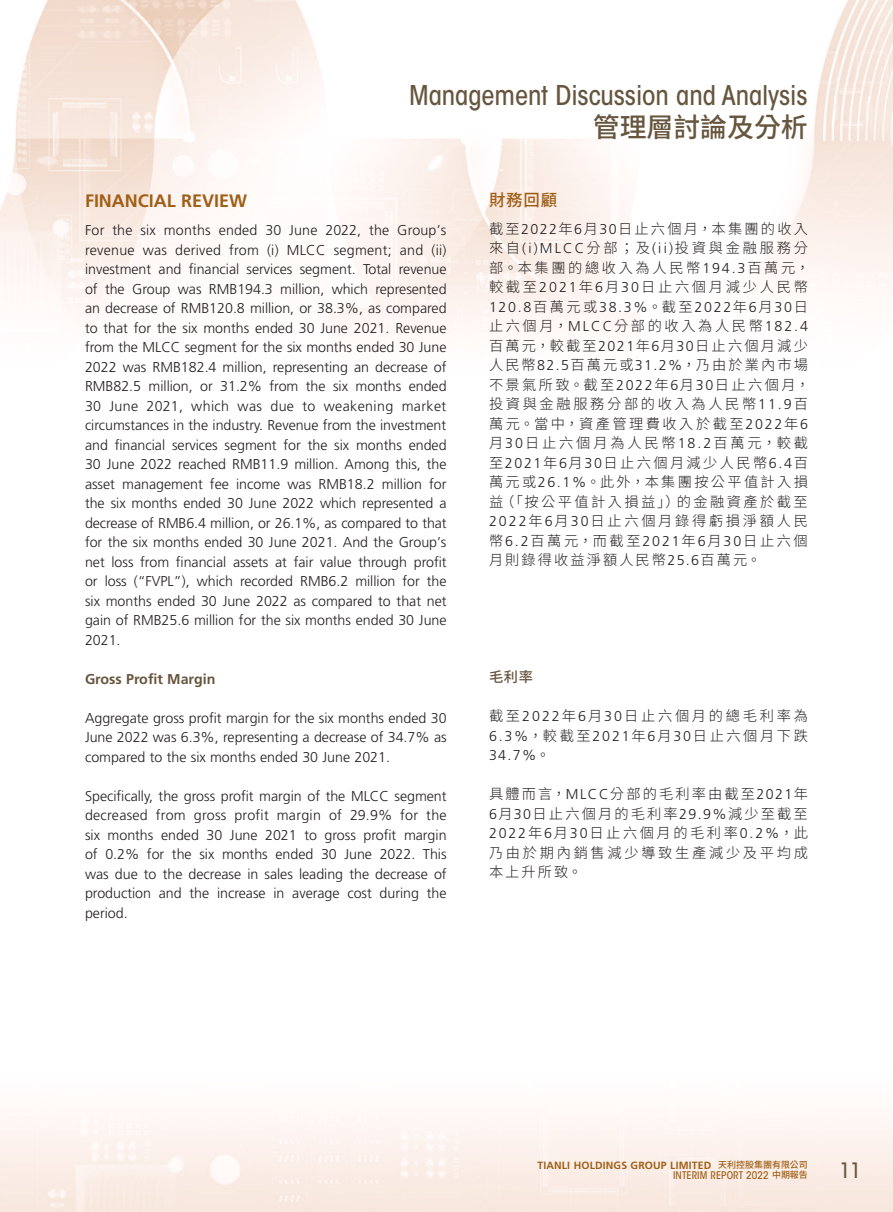
<style>
.page{position:relative;width:893px;height:1212px;background:#fff}
.page>*{position:absolute;margin:0;border:0;box-sizing:border-box;transform-origin:0 0}
.t1{font:500 condensed 27px "ITC Avant Garde Std";letter-spacing:-.005em;color:#67563e}
.t2{font:500 27px "Source Han Sans TC";letter-spacing:-.005em;color:#67563e}
.t3{font:500 condensed 21px "ITC Avant Garde Std";color:#67563e}
.Heading_1{font:700 18px "Frutiger LT Std";color:#a05f17}
.C_Heading_1{font:500 16.5px "Source Han Sans TC";color:#a05f17}
.Body_Text{font:300 14.25px/19.5px "Frutiger LT Std";color:#231f20;text-align:justify}
.C_Body_Text{font:300 14.25px/19.5px "Source Han Sans TC";letter-spacing:.18em;color:#231f20;text-align:justify}
.Heading_2{font:700 14.25px "Frutiger LT Std";color:#67563e}
.C_Heading_2{font:500 14.25px "Source Han Sans TC";color:#67563e}
.t4{font:700 10.5px "Frutiger LT Std";letter-spacing:.015em;color:#a05f17}
.t5{font:500 condensed 10.5px "ITC Avant Garde Std";letter-spacing:.01em;color:#a05f17}
.s1{font-family:"Frutiger LT Std"}
.s2{font-family:"Source Han Sans TC";font-weight:500;font-size:9px}
.s3{font-family:"Source Han Sans TC";font-stretch:normal;font-size:9px}
</style>
<div class="page">
<img style="left:0;top:0;width:893px;height:1212px">
<h1 class="t1" style="left:409px;top:79px;width:400px">Management Discussion and Analysis</h1>
<h1 class="t2" style="left:593px;top:112px;width:217px">管理層討論及分析</h1>
<p class="Heading_1" style="left:85px;top:190px;width:163px">FINANCIAL REVIEW</p>
<p class="Body_Text" style="left:85px;top:221px;width:363px">For the six months ended 30 June 2022, the Group’s revenue was derived from (i) MLCC segment; and (ii) investment and financial services segment. Total revenue of the Group was RMB194.3 million, which represented an decrease of RMB120.8 million, or 38.3%, as compared to that for the six months ended 30 June 2021. Revenue from the MLCC segment for the six months ended 30 June 2022 was RMB182.4 million, representing an decrease of RMB82.5 million, or 31.2% from the six months ended 30 June 2021, which was due to weakening market circumstances in the industry. Revenue from the investment and financial services segment for the six months ended 30 June 2022 reached RMB11.9 million. Among this, the asset management fee income was RMB18.2 million for the six months ended 30 June 2022 which represented a decrease of RMB6.4 million, or 26.1%, as compared to that for the six months ended 30 June 2021. And the Group’s net loss from financial assets at fair value through profit or loss (“FVPL”), which recorded RMB6.2 million for the six months ended 30 June 2022 as compared to that net gain of RMB25.6 million for the six months ended 30 June 2021.</p>
<p class="Heading_2" style="left:85px;top:670px;width:132px">Gross Profit Margin</p>
<p class="Body_Text" style="left:85px;top:708px;width:363px">Aggregate gross profit margin for the six months ended 30<br>June 2022 was 6.3%, representing a decrease of 34.7% as compared to the six months ended 30 June 2021.</p>
<p class="Body_Text" style="left:85px;top:786px;width:363px">Specifically, the gross profit margin of the MLCC segment decreased from gross profit margin of 29.9% for the six months ended 30 June 2021 to gross profit margin of 0.2% for the six months ended 30 June 2022. This was due to the decrease in sales leading the decrease of production and the increase in average cost during the period.</p>
<p class="C_Heading_1" style="left:489px;top:191px;width:70px">財務回顧</p>
<p class="C_Body_Text" style="left:489px;top:219px;width:322px;text-align:left">截至<span class="s1">2022</span>年<span class="s1">6</span>月<span class="s1">30</span>日止六個月，本集團的收入來自<span class="s1">(i)MLCC</span>分部；及<span class="s1">(ii)</span>投資與金融服務分部。本集團的總收入為人民幣<span class="s1">194.3</span>百萬元，較截至<span class="s1">2021</span>年<span class="s1">6</span>月<span class="s1">30</span>日止六個月減少人民幣<br><span class="s1">120.8</span>百萬元或<span class="s1">38.3%</span>。截至<span class="s1">2022</span>年<span class="s1">6</span>月<span class="s1">30</span>日止六個月，<span class="s1">MLCC</span>分部的收入為人民幣<span class="s1">182.4</span>百萬元，較截至<span class="s1">2021</span>年<span class="s1">6</span>月<span class="s1">30</span>日止六個月減少人民幣<span class="s1">82.5</span>百萬元或<span class="s1">31.2%</span>，乃由於業內市場不景氣所致。截至<span class="s1">2022</span>年<span class="s1">6</span>月<span class="s1">30</span>日止六個月，投資與金融服務分部的收入為人民幣<span class="s1">11.9</span>百萬元。當中，資產管理費收入於截至<span class="s1">2022</span>年<span class="s1">6</span>月<span class="s1">30</span>日止六個月為人民幣<span class="s1">18.2</span>百萬元，較截至<span class="s1">2021</span>年<span class="s1">6</span>月<span class="s1">30</span>日止六個月減少人民幣<span class="s1">6.4</span>百萬元或<span class="s1">26.1%</span>。此外，本集團按公平值計入損益（「按公平值計入損益」）的金融資產於截至<br><span class="s1">2022</span>年<span class="s1">6</span>月<span class="s1">30</span>日止六個月錄得虧損淨額人民幣<span class="s1">6.2</span>百萬元，而截至<span class="s1">2021</span>年<span class="s1">6</span>月<span class="s1">30</span>日止六個月則錄得收益淨額人民幣<span class="s1">25.6</span>百萬元。</p>
<p class="C_Heading_2" style="left:489px;top:669px;width:46px">毛利率</p>
<p class="C_Body_Text" style="left:489px;top:707px;width:320px">截至<span class="s1">2022</span>年<span class="s1">6</span>月<span class="s1">30</span>日止六個月的總毛利率為<span class="s1">6.3%</span>，較截至<span class="s1">2021</span>年<span class="s1">6</span>月<span class="s1">30</span>日止六個月下跌<span class="s1">34.7%</span>。</p>
<p class="C_Body_Text" style="left:489px;top:785px;width:320px">具體而言，<span class="s1">MLCC</span>分部的毛利率由截至<span class="s1">2021</span>年<span class="s1">6</span>月<span class="s1">30</span>日止六個月的毛利率<span class="s1">29.9%</span>減少至截至<span class="s1">2022</span>年<span class="s1">6</span>月<span class="s1">30</span>日止六個月的毛利率<span class="s1">0.2%</span>，此乃由於期內銷售減少導致生產減少及平均成本上升所致。</p>
<p class="t4" style="left:537px;top:1159px;width:272px">TIANLI HOLDINGS GROUP LIMITED <span class="s2">天利控股集團有限公司</span></p>
<p class="t5" style="left:673px;top:1169px;width:136px">INTERIM REPORT 2022 <span class="s3">中期報告</span></p>
<h2 class="t3" style="left:839px;top:1157px;width:23px">11</h2>
</div>
